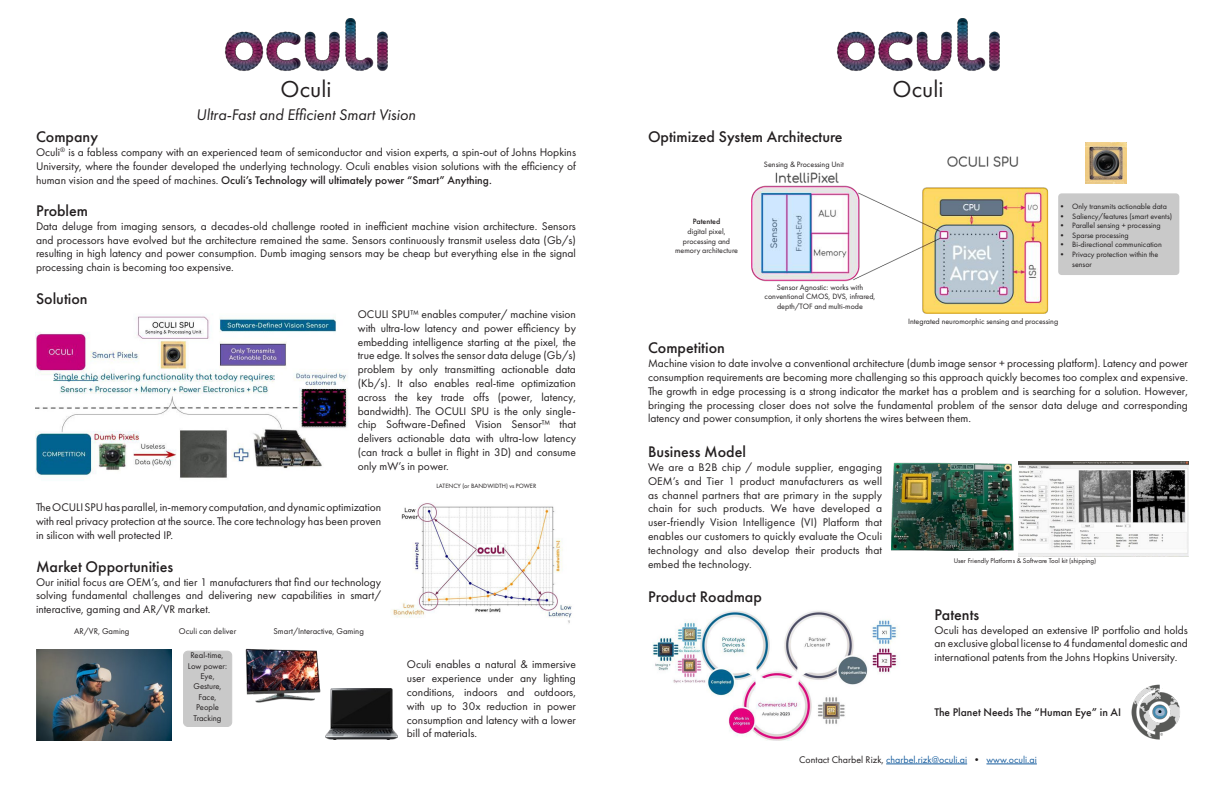
<style>
.page{position:relative;width:1224px;height:792px;background:#fff}
.page>*{position:absolute;margin:0;border:0;box-sizing:border-box;transform-origin:0 0}
.Company_Header{font:24px "Futura PT";color:#231f20}
.t1{font:500 16px "Futura PT";color:#231f20}
.t2{font:italic 16px "Futura PT";color:#231f20}
.t3{font:11.5px/13.8px "Futura PT";color:#231f20;text-align:justify}
.t4{font:500 11.5px "Futura PT";color:#231f20}
.t5{font:10px "Futura PT";color:#175d9e}
.t6{font:8.6px "Futura PT";color:#231f20}
.t7{font:8px/9.6px "Futura PT";color:#231f20;text-align:center}
.t8{font:500 8px "Futura PT";color:#231f20}
.t9{font:7px "Futura PT";color:#231f20}
.t10{font:6.4px "Futura PT";color:#231f20}
.s1{font-weight:500}
.s2{color:#231f20}
</style>
<div class="page">
<img style="left:224px;top:18px;width:164px;height:53px">
<img style="left:393px;top:503px;width:179px;height:120px">
<img style="left:36px;top:650px;width:135px;height:90px">
<img style="left:245px;top:648px;width:76px;height:55px">
<img style="left:325px;top:689px;width:73px;height:50px">
<div style="left:184px;top:651px;width:48px;height:75px;background:#c9c9c9;border-radius:4px"></div>
<div style="left:183px;top:651px;width:49px;height:76px;border:1px solid #c9c9c9;border-radius:4px"></div>
<img style="left:36px;top:315px;width:312px;height:163px">
<hr style="left:886px;top:764px;width:81px;height:1px;background:#175d9e">
<hr style="left:986px;top:764px;width:51px;height:1px;background:#175d9e">
<img style="left:836px;top:18px;width:164px;height:53px">
<img style="left:652px;top:610px;width:248px;height:131px">
<img style="left:891px;top:462px;width:123px;height:89px">
<img style="left:1018px;top:461px;width:170px;height:96px">
<img style="left:751px;top:156px;width:309px;height:158px">
<div style="left:1058px;top:193px;width:121px;height:82px;background:#c9c9c9;border-radius:4px"></div>
<img style="left:1086px;top:142px;width:40px;height:41px">
<img style="left:1131px;top:684px;width:49px;height:56px">
<p class="Company_Header" style="left:281px;top:75px;width:52px">Oculi</p>
<p class="t2" style="left:196px;top:105px;width:221px">Ultra-Fast and Efficient Smart Vision</p>
<p class="t1" style="left:36px;top:127px;width:64px">Company</p>
<p class="t3" style="left:36px;top:145px;width:542px">Oculi<sup>®</sup> is a fabless company with an experienced team of semiconductor and vision experts, a spin-out of Johns Hopkins University, where the founder developed the underlying technology. Oculi enables vision solutions with the efficiency of human vision and the speed of machines. <span class="s1">Oculi’s Technology will ultimately power “Smart” Anything.</span></p>
<p class="t1" style="left:36px;top:201px;width:54px">Problem</p>
<p class="t3" style="left:36px;top:219px;width:542px">Data deluge from imaging sensors, a decades-old challenge rooted in inefficient machine vision architecture. Sensors and processors have evolved but the architecture remained the same. Sensors continuously transmit useless data (Gb/s) resulting in high latency and power consumption. Dumb imaging sensors may be cheap but everything else in the signal processing chain is becoming too expensive.</p>
<p class="t1" style="left:36px;top:289px;width:53px">Solution</p>
<p class="t3" style="left:358px;top:307px;width:220px">OCULI SPU™ enables computer/ machine vision with ultra-low latency and power efficiency by embedding intelligence starting at the pixel, the true edge. It solves the sensor data deluge (Gb/s) problem by only transmitting actionable data (Kb/s). It also enables real-time optimization across the key trade offs (power, latency, bandwidth). The OCULI SPU is the only single&shy;chip Software-Defined Vision Sensor™ that delivers actionable data with ultra-low latency (can track a bullet in flight in 3D) and consume only mW’s in power.</p>
<p class="t3" style="left:36px;top:500px;width:347px">The OCULI SPU has parallel, in-memory computation, and dynamic optimization with real privacy protection at the source. The core technology has been proven in silicon with well protected IP.</p>
<p class="t1" style="left:36px;top:557px;width:139px">Market Opportunities</p>
<p class="t3" style="left:36px;top:575px;width:347px">Our initial focus are OEM’s, and tier 1 manufacturers that find our technology solving fundamental challenges and delivering new capabilities in smart/ interactive, gaming and AR/VR market.</p>
<p class="t10" style="left:437px;top:482px;width:101px">LATENCY (or BANDWIDTH) vs POWER</p>
<p class="t6" style="left:74px;top:626px;width:57px">AR/VR, Gaming</p>
<p class="t6" style="left:179px;top:626px;width:59px">Oculi can deliver</p>
<p class="t6" style="left:273px;top:626px;width:92px">Smart/Interactive, Gaming</p>
<p class="t6" style="left:190px;top:650px;width:35px">Real-time,</p>
<p class="t6" style="left:188px;top:661px;width:41px">Low power:</p>
<p class="t6" style="left:200px;top:671px;width:16px">Eye,</p>
<p class="t6" style="left:193px;top:681px;width:30px">Gesture,</p>
<p class="t6" style="left:199px;top:692px;width:19px">Face,</p>
<p class="t6" style="left:196px;top:702px;width:25px">People</p>
<p class="t6" style="left:194px;top:713px;width:29px">Tracking</p>
<p class="t3" style="left:407px;top:658px;width:171px">Oculi enables a natural &amp; immersive user experience under any lighting conditions, indoors and outdoors, with up to 30x reduction in power consumption and latency with a lower bill of materials.</p>
<p class="t1" style="left:648px;top:127px;width:196px">Optimized System Architecture</p>
<p class="t8" style="left:693px;top:217px;width:29px">Patented</p>
<p class="t7" style="left:688px;top:227px;width:39px">digital pixel,</p>
<p class="t7" style="left:683px;top:236px;width:49px">processing and</p>
<p class="t7" style="left:675px;top:246px;width:64px">memory architecture</p>
<p class="t7" style="left:764px;top:159px;width:81px">Sensing &amp; Processing Unit</p>
<p class="t7" style="left:765px;top:282px;width:112px">Sensor Agnostic: works with conventional CMOS, DVS, infrared, depth/TOF and multi-mode</p>
<p class="Company_Header" style="left:893px;top:75px;width:52px">Oculi</p>
<p class="t7" style="left:1058px;top:202px;width:110px">• Only transmits actionable data</p>
<p class="t7" style="left:1058px;top:211px;width:116px">• Saliency/features (smart events)</p>
<p class="t7" style="left:1058px;top:221px;width:104px">• Parallel sensing + processing</p>
<p class="t7" style="left:1058px;top:230px;width:72px">• Sparse processing</p>
<p class="t7" style="left:1058px;top:240px;width:105px">• Bi-directional communication</p>
<p class="t7" style="left:1072px;top:250px;width:88px;text-align:left;text-indent:-14px">• Privacy protection within the sensor</p>
<p class="t7" style="left:908px;top:316px;width:152px">Integrated neuromorphic sensing and processing</p>
<p class="t1" style="left:648px;top:338px;width:78px">Competition</p>
<p class="t3" style="left:648px;top:356px;width:542px">Machine vision to date involve a conventional architecture (dumb image sensor + processing platform). Latency and power consumption requirements are becoming more challenging so this approach quickly becomes too complex and expensive.<br>The growth in edge processing is a strong indicator the market has a problem and is searching for a solution. However, bringing the processing closer does not solve the fundamental problem of the sensor data deluge and corresponding latency and power consumption, it only shortens the wires between them.</p>
<p class="t1" style="left:648px;top:442px;width:100px">Business Model</p>
<p class="t3" style="left:648px;top:460px;width:236px">We are a B2B chip / module supplier, engaging OEM’s and Tier 1 product manufacturers as well as channel partners that are primary in the supply chain for such products. We have developed a user-friendly Vision Intelligence (VI) Platform that enables our customers to quickly evaluate the Oculi technology and also develop their products that embed the technology.</p>
<p class="t1" style="left:648px;top:587px;width:115px">Product Roadmap</p>
<p class="t9" style="left:954px;top:557px;width:144px">User Friendly Platforms &amp; Software Tool kit (shipping)</p>
<p class="t1" style="left:934px;top:605px;width:46px">Patents</p>
<p class="t3" style="left:934px;top:623px;width:255px">Oculi has developed an extensive IP portfolio and holds an exclusive global license to 4 fundamental domestic and international patents from the Johns Hopkins University.</p>
<p class="t4" style="left:934px;top:706px;width:188px">The Planet Needs The “Human Eye” in AI</p>
<p class="t5" style="left:799px;top:754px;width:239px"><span class="s2">Contact Charbel Rizk,</span> charbel.rizk@oculi.ai <span class="s2">•</span> www.oculi.ai</p>
</div>
